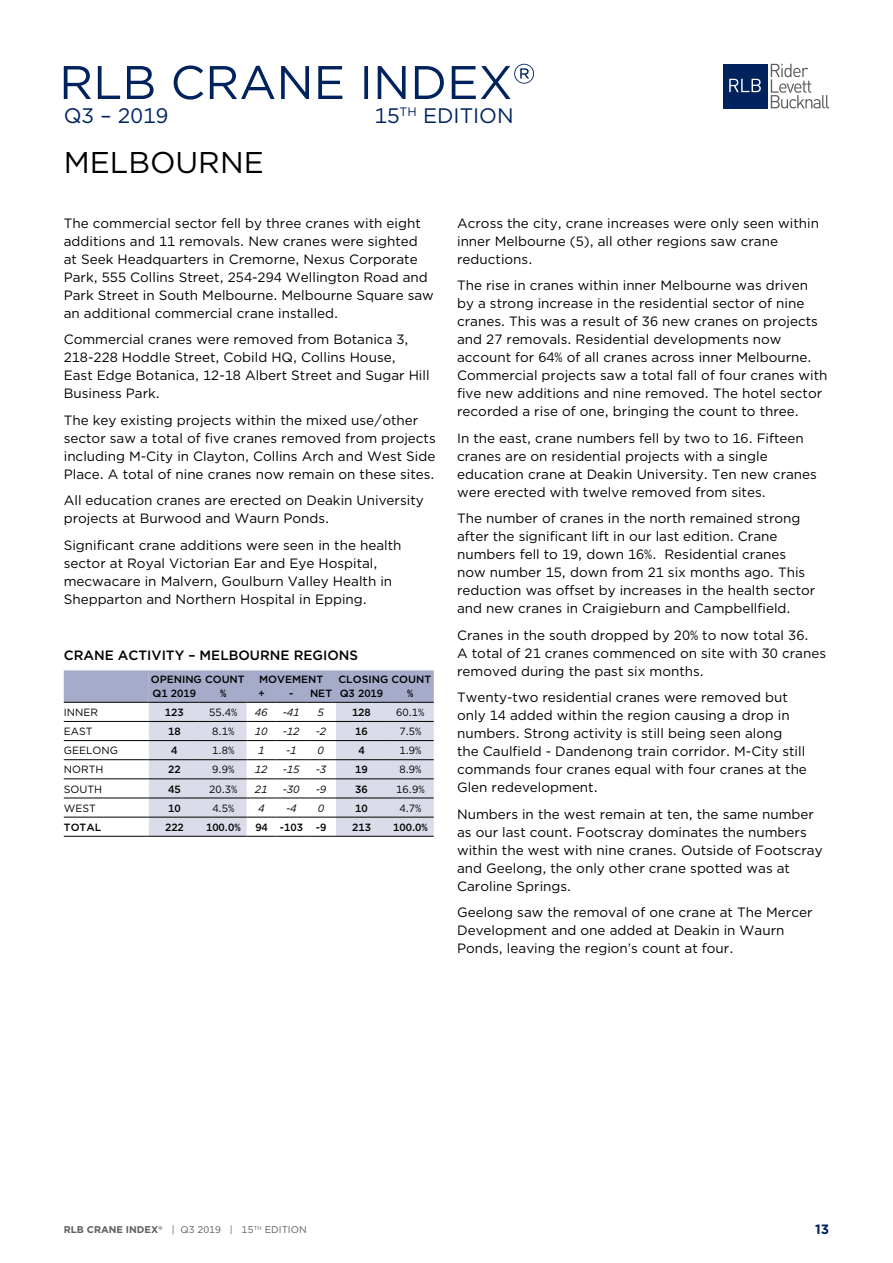
<style>
.page{position:relative;width:893px;height:1263px;background:#fff}
.page>*{position:absolute;margin:0;border:0;box-sizing:border-box;transform-origin:0 0}
.t1{font:30px "Gotham";color:#000}
.t2{font:21px "Gotham";color:#00235d}
.t3{font:13.5px/18px "Gotham";color:#000}
.t4{font:500 13.5px "Gotham";color:#000}
.t5{font:700 13.5px "Gotham";color:#00235d}
.t6{font:500 10.5px "Gotham";color:#000}
.t7{font:10.5px "Gotham";color:#000}
.t8{font:italic 10.5px "Gotham";color:#000}
.t9{font:9.75px "Gotham";color:#5e5f61}
.s1{font-weight:700}
</style>
<div class="page">
<div style="left:723px;top:64px;width:44px;height:44px;background:#00235d"></div>
<svg style="left:771px;top:64px;width:58px;height:44px"></svg>
<svg style="left:729px;top:79px;width:32px;height:13px"></svg>
<svg style="left:64px;top:64px;width:470px;height:36px"></svg>
<svg style="left:64px;top:670px;width:370px;height:167px"></svg>
<hr style="left:276px;top:702px;width:30px;height:1px;background:#000">
<hr style="left:306px;top:702px;width:30px;height:1px;background:#000">
<h2 class="t2" style="left:64px;top:106px;width:106px">Q3 – 2019</h2>
<h2 class="t2" style="left:374px;top:106px;width:141px">15<sup>TH</sup> EDITION</h2>
<h1 class="t1" style="left:64px;top:149px;width:202px">MELBoURnE</h1>
<p class="t3" style="left:64px;top:215px;width:372px">the commercial sector fell by three cranes with eight additions and 11 removals. new cranes were sighted at Seek headquarters in Cremorne, nexus Corporate Park, 555 Collins Street, 254-294 Wellington Road and Park Street in South Melbourne. Melbourne Square saw an additional commercial crane installed.</p>
<p class="t3" style="left:64px;top:331px;width:367px">Commercial cranes were removed from Botanica 3, 218-228 hoddle Street, Cobild hQ, Collins house,<br>East Edge Botanica, 12-18 Albert Street and Sugar hill Business Park.</p>
<p class="t3" style="left:64px;top:412px;width:374px">the key existing projects within the mixed use/other sector saw a total of five cranes removed from projects including M-City in Clayton, Collins Arch and West Side Place. A total of nine cranes now remain on these sites.</p>
<p class="t3" style="left:64px;top:492px;width:361px">All education cranes are erected on deakin University projects at Burwood and Waurn Ponds.</p>
<p class="t3" style="left:64px;top:537px;width:339px">Significant crane additions were seen in the health sector at Royal Victorian Ear and Eye hospital, mecwacare in Malvern, Goulburn Valley health in Shepparton and northern hospital in Epping.</p>
<p class="t4" style="left:64px;top:649px;width:296px">CRANE ACTIVITY – MELBOURNE REGIONS</p>
<p class="t6" style="left:151px;top:675px;width:95px">OPENING COUNT</p>
<p class="t6" style="left:259px;top:675px;width:66px">MOVEMENT</p>
<p class="t6" style="left:339px;top:675px;width:94px">CLOSING COUNT</p>
<p class="t6" style="left:153px;top:688px;width:45px">Q1 2019</p>
<p class="t6" style="left:220px;top:688px;width:8px">%</p>
<p class="t6" style="left:258px;top:688px;width:8px">+</p>
<p class="t6" style="left:289px;top:688px;width:96px">- NET Q3 2019</p>
<p class="t6" style="left:407px;top:688px;width:8px">%</p>
<p class="t7" style="left:64px;top:708px;width:36px">innER</p>
<p class="t6" style="left:165px;top:708px;width:20px">123</p>
<p class="t7" style="left:209px;top:708px;width:30px">55.4%</p>
<p class="t8" style="left:255px;top:708px;width:14px">46</p>
<p class="t8" style="left:283px;top:708px;width:18px">-41</p>
<p class="t8" style="left:318px;top:708px;width:8px">5</p>
<p class="t6" style="left:352px;top:708px;width:20px">128</p>
<p class="t7" style="left:396px;top:708px;width:30px">60.1%</p>
<p class="t7" style="left:64px;top:727px;width:30px">EASt</p>
<p class="t6" style="left:168px;top:727px;width:14px">18</p>
<p class="t7" style="left:212px;top:727px;width:24px">8.1%</p>
<p class="t8" style="left:255px;top:727px;width:14px">10</p>
<p class="t8" style="left:283px;top:727px;width:18px">-12</p>
<p class="t8" style="left:316px;top:727px;width:12px">-2</p>
<p class="t6" style="left:355px;top:727px;width:14px">16</p>
<p class="t7" style="left:399px;top:727px;width:24px">7.5%</p>
<p class="t7" style="left:64px;top:746px;width:56px">GEELonG</p>
<p class="t6" style="left:171px;top:746px;width:8px">4</p>
<p class="t7" style="left:212px;top:746px;width:24px">1.8%</p>
<p class="t8" style="left:258px;top:746px;width:8px">1</p>
<p class="t8" style="left:286px;top:746px;width:12px">-1</p>
<p class="t8" style="left:318px;top:746px;width:8px">0</p>
<p class="t6" style="left:358px;top:746px;width:8px">4</p>
<p class="t7" style="left:399px;top:746px;width:24px">1.9%</p>
<p class="t7" style="left:64px;top:765px;width:41px">noRth</p>
<p class="t6" style="left:168px;top:765px;width:14px">22</p>
<p class="t7" style="left:212px;top:765px;width:24px">9.9%</p>
<p class="t8" style="left:255px;top:765px;width:14px">12</p>
<p class="t8" style="left:283px;top:765px;width:18px">-15</p>
<p class="t8" style="left:316px;top:765px;width:12px">-3</p>
<p class="t6" style="left:355px;top:765px;width:14px">19</p>
<p class="t7" style="left:399px;top:765px;width:24px">8.9%</p>
<p class="t7" style="left:64px;top:784px;width:40px">SoUth</p>
<p class="t6" style="left:168px;top:784px;width:14px">45</p>
<p class="t7" style="left:209px;top:784px;width:30px">20.3%</p>
<p class="t8" style="left:255px;top:784px;width:14px">21</p>
<p class="t8" style="left:283px;top:784px;width:18px">-30</p>
<p class="t8" style="left:316px;top:784px;width:12px">-9</p>
<p class="t6" style="left:355px;top:784px;width:14px">36</p>
<p class="t7" style="left:396px;top:784px;width:30px">16.9%</p>
<p class="t7" style="left:64px;top:803px;width:34px">WESt</p>
<p class="t6" style="left:168px;top:803px;width:14px">10</p>
<p class="t7" style="left:212px;top:803px;width:24px">4.5%</p>
<p class="t8" style="left:258px;top:803px;width:8px">4</p>
<p class="t8" style="left:286px;top:803px;width:12px">-4</p>
<p class="t8" style="left:318px;top:803px;width:8px">0</p>
<p class="t6" style="left:355px;top:803px;width:14px">10</p>
<p class="t7" style="left:399px;top:803px;width:24px">4.7%</p>
<p class="t6" style="left:64px;top:822px;width:39px">TOTAL</p>
<p class="t6" style="left:165px;top:822px;width:20px">222</p>
<p class="t6" style="left:206px;top:822px;width:36px">100.0%</p>
<p class="t6" style="left:255px;top:822px;width:73px">94 -103 -9</p>
<p class="t6" style="left:352px;top:822px;width:20px">213</p>
<p class="t6" style="left:393px;top:822px;width:36px">100.0%</p>
<p class="t3" style="left:457px;top:215px;width:363px">Across the city, crane increases were only seen within inner Melbourne (5), all other regions saw crane reductions.</p>
<p class="t3" style="left:457px;top:277px;width:372px">the rise in cranes within inner Melbourne was driven by a strong increase in the residential sector of nine cranes. this was a result of 36 new cranes on projects and 27 removals. Residential developments now account for 64% of all cranes across inner Melbourne.<br>Commercial projects saw a total fall of four cranes with five new additions and nine removed. the hotel sector recorded a rise of one, bringing the count to three.</p>
<p class="t3" style="left:457px;top:429px;width:361px">in the east, crane numbers fell by two to 16. Fifteen cranes are on residential projects with a single education crane at deakin University. ten new cranes were erected with twelve removed from sites.</p>
<p class="t3" style="left:457px;top:510px;width:360px">the number of cranes in the north remained strong after the significant lift in our last edition. Crane numbers fell to 19, down 16%. Residential cranes now number 15, down from 21 six months ago. this reduction was offset by increases in the health sector and new cranes in Craigieburn and Campbellfield.</p>
<p class="t3" style="left:457px;top:626px;width:370px">Cranes in the south dropped by 20% to now total 36.<br>A total of 21 cranes commenced on site with 30 cranes removed during the past six months.</p>
<p class="t3" style="left:457px;top:689px;width:351px">twenty-two residential cranes were removed but only 14 added within the region causing a drop in numbers. Strong activity is still being seen along the Caulfield - dandenong train corridor. M-City still commands four cranes equal with four cranes at the Glen redevelopment.</p>
<p class="t3" style="left:457px;top:805px;width:367px">numbers in the west remain at ten, the same number as our last count. Footscray dominates the numbers within the west with nine cranes. outside of Footscray and Geelong, the only other crane spotted was at Caroline Springs.</p>
<p class="t3" style="left:457px;top:904px;width:357px">Geelong saw the removal of one crane at the Mercer development and one added at deakin in Waurn<br>Ponds, leaving the region’s count at four.</p>
<p class="t9" style="left:64px;top:1225px;width:244px"><span class="s1">RLB CRANE INDEX</span><sup>®</sup> | Q3 2019 | 15<sup>th</sup> Edition</p>
<p class="t5" style="left:815px;top:1223px;width:16px">13</p>
</div>
